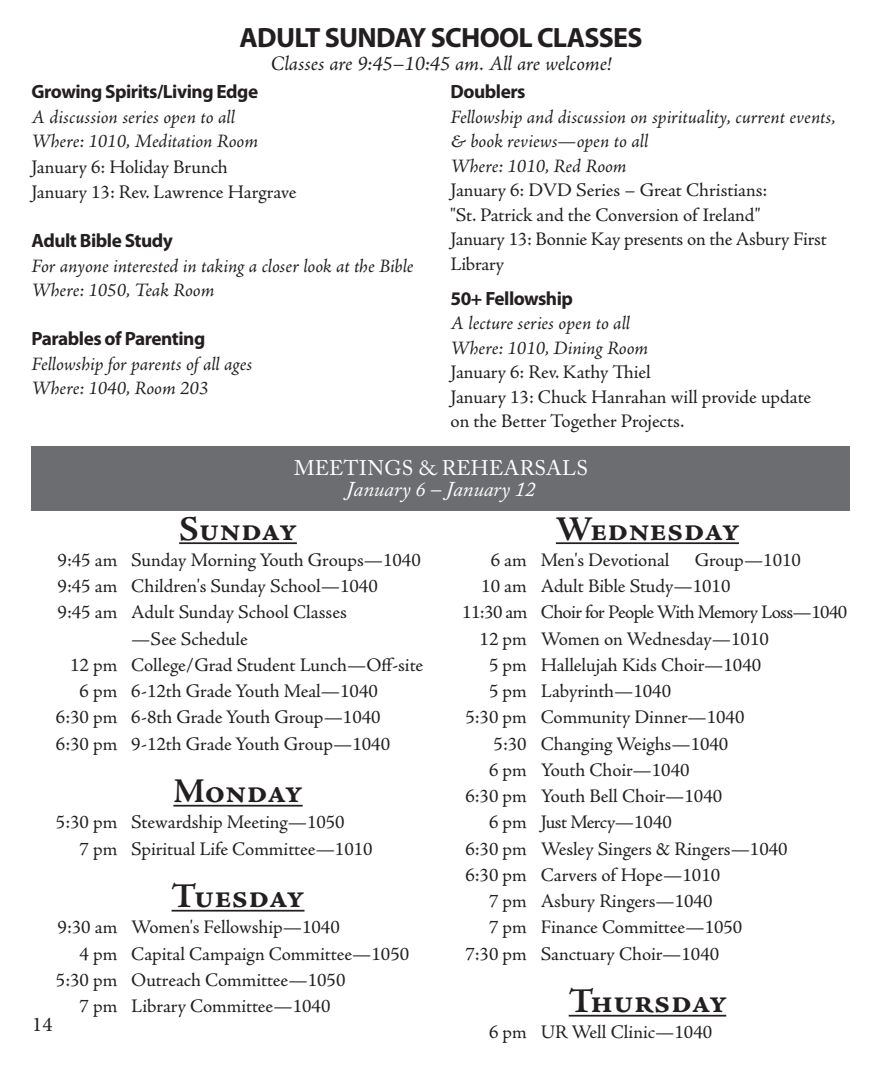
<style>
.page{position:relative;width:882px;height:1071px;background:#fff}
.page>*{position:absolute;margin:0;border:0;box-sizing:border-box;transform-origin:0 0}
.Annoucement_body_tex{font:700 35px "Adobe Jenson Pro";color:#231f20}
.Body_text{font:700 28px "Myriad Pro";letter-spacing:-.025em;color:#231f20}
.Body_text-2{font:italic 21px "Adobe Jenson Pro";letter-spacing:-.005em;color:#231f20}
.Main_Heading{font:21px "Adobe Caslon Pro";letter-spacing:.015em;color:#fff}
.Main_Heading-2{font:italic 21px "Adobe Caslon Pro";color:#fff}
.t1{font:21px "Minion Pro";color:#231f20}
.Annoucement_body_tex-2{font:19.25px "Adobe Jenson Pro";color:#231f20}
.Body_text-3{font:italic 19.25px/24.5px "Adobe Jenson Pro";color:#231f20}
.Body_text-4{font:19.25px/24.5px "Adobe Jenson Pro";letter-spacing:-.01em;color:#231f20}
.Body_text-5{font:700 19.25px "Myriad Pro";letter-spacing:-.025em;color:#231f20}
.Annoucement_body_tex-3{font:19.25px "Adobe Jenson Pro";letter-spacing:-.03em;color:#231f20}
</style>
<div class="page">
<div style="left:32px;top:446px;width:818px;height:65px;background:#6c6d70"></div>
<hr style="left:179px;top:542px;width:118px;height:2px;background:#231f20">
<hr style="left:173px;top:805px;width:130px;height:2px;background:#231f20">
<hr style="left:172px;top:910px;width:132px;height:2px;background:#231f20">
<hr style="left:556px;top:542px;width:183px;height:2px;background:#231f20">
<hr style="left:569px;top:1015px;width:157px;height:2px;background:#231f20">
<p class="Body_text" style="left:240px;top:20px;width:404px">ADULT SUNDAY SCHOOL CLASSES</p>
<p class="Body_text-2" style="left:271px;top:52px;width:342px">Classes are 9:45–10:45 am. All are welcome!</p>
<p class="Body_text-5" style="left:32px;top:79px;width:228px">Growing Spirits/Living Edge</p>
<p class="Body_text-3" style="left:32px;top:106px;width:205px">A discussion series open to all</p>
<p class="Body_text-3" style="left:32px;top:130px;width:228px">Where: 1010, Meditation Room</p>
<p class="Body_text-4" style="left:32px;top:155px;width:198px">January 6: Holiday Brunch</p>
<p class="Body_text-4" style="left:32px;top:180px;width:266px">January 13: Rev. Lawrence Hargrave</p>
<p class="Body_text-5" style="left:32px;top:228px;width:143px">Adult Bible Study</p>
<p class="Body_text-3" style="left:32px;top:255px;width:384px">For anyone interested in taking a closer look at the Bible</p>
<p class="Body_text-3" style="left:32px;top:279px;width:184px">Where: 1050, Teak Room</p>
<p class="Body_text-5" style="left:32px;top:326px;width:175px">Parables of Parenting</p>
<p class="Body_text-3" style="left:32px;top:353px;width:222px">Fellowship for parents of all ages</p>
<p class="Body_text-3" style="left:32px;top:377px;width:178px">Where: 1040, Room 203</p>
<p class="Body_text-5" style="left:451px;top:79px;width:76px">Doublers</p>
<p class="Body_text-3" style="left:451px;top:106px;width:387px">Fellowship and discussion on spirituality, current events, &amp; book reviews—open to all</p>
<p class="Body_text-3" style="left:451px;top:155px;width:178px">Where: 1010, Red Room</p>
<p class="Body_text-4" style="left:451px;top:179px;width:318px">January 6: DVD Series – Great Christians: "St. Patrick and the Conversion of Ireland"</p>
<p class="Body_text-4" style="left:451px;top:228px;width:378px">January 13: Bonnie Kay presents on the Asbury First<br>Library</p>
<p class="Body_text-5" style="left:451px;top:286px;width:124px">50+ Fellowship</p>
<p class="Body_text-3" style="left:451px;top:312px;width:181px">A lecture series open to all</p>
<p class="Body_text-3" style="left:451px;top:337px;width:199px">Where: 1010, Dining Room</p>
<p class="Body_text-4" style="left:451px;top:361px;width:202px">January 6: Rev. Kathy Thiel</p>
<p class="Body_text-4" style="left:451px;top:385px;width:362px">January 13: Chuck Hanrahan will provide update on the Better Together Projects.</p>
<p class="Main_Heading" style="left:294px;top:456px;width:295px">MEETINGS &amp; REHEARSALS</p>
<p class="Main_Heading-2" style="left:346px;top:477px;width:191px">January 6 – January 12</p>
<p class="Annoucement_body_tex" style="left:179px;top:509px;width:119px">Sunday</p>
<p class="Annoucement_body_tex-2" style="left:58px;top:549px;width:365px">9:45 am Sunday Morning Youth Groups—1040</p>
<p class="Annoucement_body_tex-2" style="left:58px;top:575px;width:322px">9:45 am Children's Sunday School—1040</p>
<p class="Annoucement_body_tex-2" style="left:58px;top:602px;width:291px">9:45 am Adult Sunday School Classes</p>
<p class="Annoucement_body_tex-2" style="left:131px;top:628px;width:118px">—See Schedule</p>
<p class="Annoucement_body_tex-2" style="left:70px;top:654px;width:355px">12 pm College/Grad Student Lunch—Off-site</p>
<p class="Annoucement_body_tex-2" style="left:80px;top:680px;width:300px">6 pm 6-12th Grade Youth Meal—1040</p>
<p class="Annoucement_body_tex-2" style="left:56px;top:707px;width:326px">6:30 pm 6-8th Grade Youth Group—1040</p>
<p class="Annoucement_body_tex-2" style="left:56px;top:733px;width:336px">6:30 pm 9-12th Grade Youth Group—1040</p>
<p class="Annoucement_body_tex" style="left:173px;top:771px;width:131px">Monday</p>
<p class="Annoucement_body_tex-2" style="left:56px;top:812px;width:290px">5:30 pm Stewardship Meeting—1050</p>
<p class="Annoucement_body_tex-2" style="left:80px;top:838px;width:295px">7 pm Spiritual Life Committee—1010</p>
<p class="Annoucement_body_tex" style="left:172px;top:876px;width:134px">Tuesday</p>
<p class="Annoucement_body_tex-2" style="left:58px;top:917px;width:284px">9:30 am Women's Fellowship—1040</p>
<p class="Annoucement_body_tex-2" style="left:80px;top:943px;width:331px">4 pm Capital Campaign Committee—1050</p>
<p class="Annoucement_body_tex-2" style="left:56px;top:969px;width:291px">5:30 pm Outreach Committee—1050</p>
<p class="Annoucement_body_tex-2" style="left:80px;top:995px;width:252px">7 pm Library Committee—1040</p>
<p class="Annoucement_body_tex" style="left:556px;top:509px;width:185px">Wednesday</p>
<p class="Annoucement_body_tex-2" style="left:491px;top:549px;width:180px">6 am Men's Devotional</p>
<p class="Annoucement_body_tex-2" style="left:695px;top:549px;width:108px">Group—1010</p>
<p class="Annoucement_body_tex-2" style="left:481px;top:575px;width:251px">10 am Adult Bible Study—1010</p>
<p class="Annoucement_body_tex-3" style="left:462px;top:602px;width:387px">11:30 am Choir for People With Memory Loss—1040</p>
<p class="Annoucement_body_tex-2" style="left:480px;top:628px;width:291px">12 pm Women on Wednesday—1010</p>
<p class="Annoucement_body_tex-2" style="left:489px;top:654px;width:274px">5 pm Hallelujah Kids Choir—1040</p>
<p class="Annoucement_body_tex-2" style="left:489px;top:680px;width:184px">5 pm Labyrinth—1040</p>
<p class="Annoucement_body_tex-2" style="left:465px;top:707px;width:281px">5:30 pm Community Dinner—1040</p>
<p class="Annoucement_body_tex-2" style="left:494px;top:733px;width:236px">5:30 Changing Weighs—1040</p>
<p class="Annoucement_body_tex-2" style="left:489px;top:759px;width:202px">6 pm Youth Choir—1040</p>
<p class="Annoucement_body_tex-2" style="left:465px;top:785px;width:258px">6:30 pm Youth Bell Choir—1040</p>
<p class="Annoucement_body_tex-2" style="left:489px;top:812px;width:184px">6 pm Just Mercy—1040</p>
<p class="Annoucement_body_tex-2" style="left:465px;top:838px;width:324px">6:30 pm Wesley Singers &amp; Ringers—1040</p>
<p class="Annoucement_body_tex-2" style="left:465px;top:864px;width:256px">6:30 pm Carvers of Hope—1010</p>
<p class="Annoucement_body_tex-2" style="left:489px;top:890px;width:225px">7 pm Asbury Ringers—1040</p>
<p class="Annoucement_body_tex-2" style="left:489px;top:917px;width:255px">7 pm Finance Committee—1050</p>
<p class="Annoucement_body_tex-2" style="left:465px;top:943px;width:255px">7:30 pm Sanctuary Choir—1040</p>
<p class="Annoucement_body_tex" style="left:569px;top:981px;width:160px">Thursday</p>
<p class="Annoucement_body_tex-2" style="left:489px;top:1022px;width:225px">6 pm UR Well Clinic—1040</p>
<p class="t1" style="left:32px;top:1012px;width:22px">14</p>
</div>
